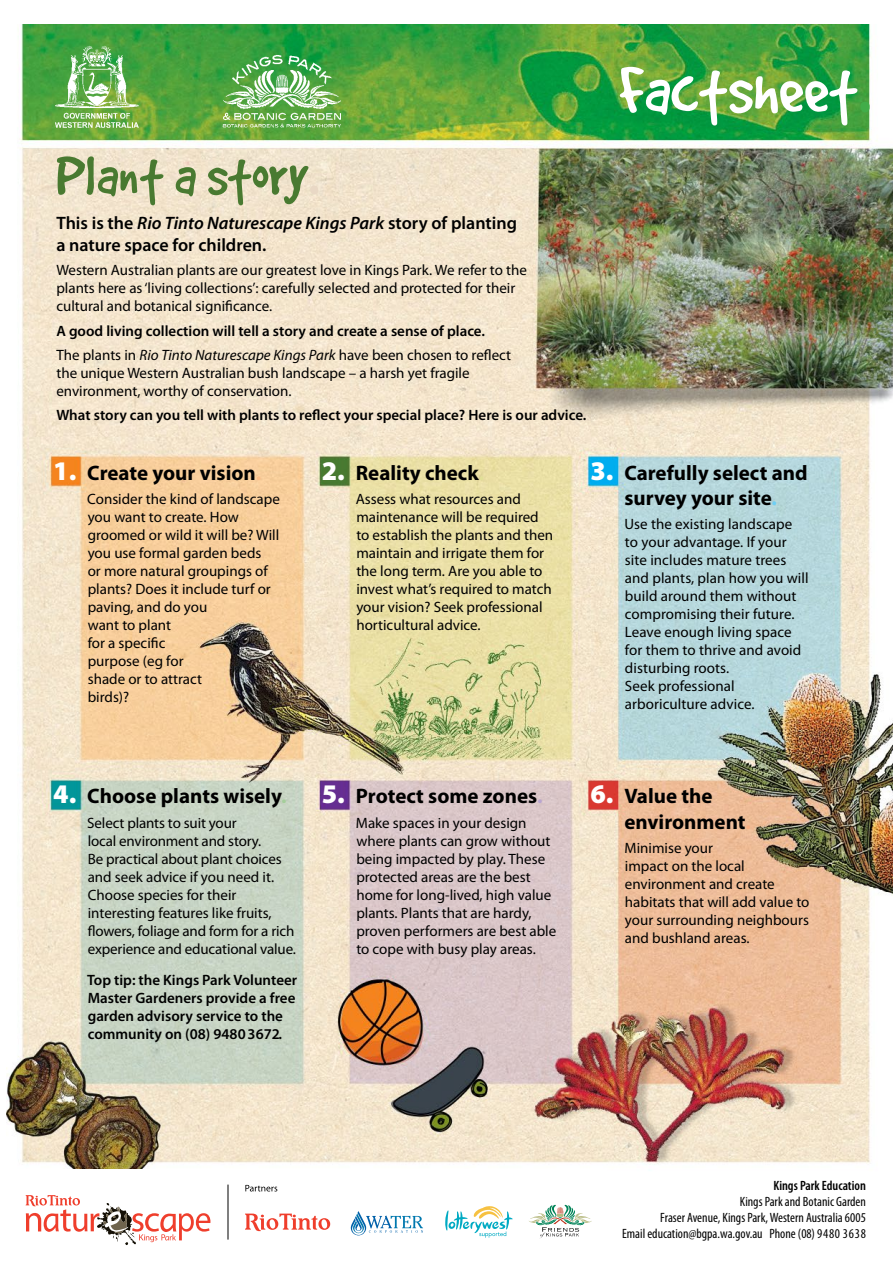
<style>
.page{position:relative;width:893px;height:1263px;background:#fff}
.page>*{position:absolute;margin:0;border:0;box-sizing:border-box;transform-origin:0 0}
.Factsheet{font:72px "Good Dog Plain";letter-spacing:.01em;color:#fff}
.Heading{font:60px "Good Dog Plain";color:#497a31}
.SUB{font:700 21px/25.2px "Myriad Pro";color:#000;text-align:center}
.common_name{font:600 18px/21.6px "Myriad Pro";color:#000}
.common_name-2{font:15px/18px "Myriad Pro";color:#000}
.common_name-3{font:600 15px/18px "Myriad Pro";color:#000}
.t1{font:condensed 13.5px/16.2px "Myriad Pro";color:#000;text-align:right}
.t2{font:600 condensed 13.5px "Myriad Pro";color:#000}
.s1{color:#41ad49}
.s2{color:#e9d8c5}
.s3{font-style:italic}
.s4{font-weight:900;font-size:27px;color:#fff}
.s5{color:#fcbd87}
.s6{color:#e1e097}
.s7{color:#6dcff6}
.s8{color:#a4ce9a}
.s9{color:#b9a5d0}
.s10{color:#faaf82}
.s11{color:#fff}
</style>
<div class="page">
<img style="left:7px;top:25px;width:886px;height:1144px">
<img style="left:54px;top:45px;width:299px;height:88px">
<svg style="left:245px;top:1213px;width:85px;height:18px"></svg>
<svg style="left:445px;top:1206px;width:68px;height:32px"></svg>
<svg style="left:351px;top:1211px;width:72px;height:24px"></svg>
<svg style="left:529px;top:1205px;width:63px;height:33px"></svg>
<hr style="left:228px;top:1184px;width:1px;height:55px;background:#000">
<svg style="left:245px;top:1185px;width:32px;height:6px"></svg>
<svg style="left:26px;top:1195px;width:184px;height:50px"></svg>
<p class="Factsheet" style="left:619px;top:55px;width:252px">Factsheet<span class="s1">.</span></p>
<h1 class="Heading" style="left:56px;top:147px;width:263px">Plant a story<span class="s2">.</span></h1>
<p class="common_name" style="left:56px;top:213px;width:462px">This is the <span class="s3">Rio Tinto Naturescape Kings Park</span> story of planting a nature space for children.</p>
<p class="common_name-2" style="left:56px;top:261px;width:472px">Western Australian plants are our greatest love in Kings Park. We refer to the plants here as ‘living collections’: carefully selected and protected for their cultural and botanical significance.</p>
<p class="common_name-3" style="left:56px;top:322px;width:430px">A good living collection will tell a story and create a sense of place.</p>
<p class="common_name-2" style="left:56px;top:346px;width:456px">The plants in <span class="s3">Rio Tinto Naturescape Kings Park</span> have been chosen to reflect the unique Western Australian bush landscape – a harsh yet fragile environment, worthy of conservation.</p>
<p class="common_name-3" style="left:56px;top:406px;width:532px">What story can you tell with plants to reflect your special place? Here is our advice.</p>
<h2 class="SUB" style="left:53px;top:460px;width:210px"><span class="s4">1.</span> Create your vision<span class="s5">.</span></h2>
<p class="common_name-2" style="left:87px;top:490px;width:194px">Consider the kind of landscape you want to create. How groomed or wild it will be? Will you use formal garden beds<br>or more natural groupings of plants? Does it include turf or paving, and do you<br>want to plant<br>for a specific<br>purpose (eg for<br>shade or to attract<br>birds)?</p>
<h2 class="SUB" style="left:322px;top:460px;width:164px"><span class="s4">2.</span> Reality check<span class="s6">.</span></h2>
<p class="common_name-2" style="left:356px;top:490px;width:199px">Assess what resources and maintenance will be required to establish the plants and then maintain and irrigate them for the long term. Are you able to invest what’s required to match your vision? Seek professional horticultural advice.</p>
<h2 class="SUB" style="left:590px;top:460px;width:219px"><span class="s4">3.</span> Carefully select and survey your site<span class="s7">.</span></h2>
<p class="common_name-2" style="left:624px;top:516px;width:186px">Use the existing landscape to your advantage. If your site includes mature trees and plants, plan how you will build around them without compromising their future.<br>Leave enough living space for them to thrive and avoid disturbing roots.<br>Seek professional arboriculture advice.</p>
<h2 class="SUB" style="left:53px;top:784px;width:235px"><span class="s4">4.</span> Choose plants wisely<span class="s8">.</span></h2>
<p class="common_name-2" style="left:87px;top:814px;width:210px">Select plants to suit your<br>local environment and story.<br>Be practical about plant choices and seek advice if you need it.<br>Choose species for their interesting features like fruits, flowers, foliage and form for a rich experience and educational value.</p>
<p class="common_name-3" style="left:87px;top:971px;width:211px">Top tip: the Kings Park Volunteer<br>Master Gardeners provide a free garden advisory service to the community on (0 8) 9 4 8 0 3 6 7 2.</p>
<h2 class="SUB" style="left:322px;top:784px;width:222px"><span class="s4">5.</span> Protect some zones<span class="s9">.</span></h2>
<p class="common_name-2" style="left:356px;top:814px;width:202px">Make spaces in your design where plants can grow without being impacted by play. These protected areas are the best home for long-lived, high value plants. Plants that are hardy, proven performers are best able to cope with busy play areas.</p>
<h2 class="SUB" style="left:624px;top:784px;width:128px;text-align:left;text-indent:-34px"><span class="s4">6.</span> Value the environment<span class="s10">.</span></h2>
<p class="common_name-2" style="left:624px;top:839px;width:187px">Minimise your<br>impact on the local environment and create habitats that will add value to your surrounding neighbours and bushland areas.</p>
<p class="t2" style="left:773px;top:1178px;width:94px">Kings Park Education</p>
<p class="t1" style="left:660px;top:1194px;width:207px">Kings Park and Botanic Garden<br>Fraser Avenue, Kings Park, Western Australia 6 0 0 5</p>
<p class="t1" style="left:622px;top:1226px;width:245px">Email education@bgpa.wa.gov.au<span class="s11">.</span> Phone (0 8) 9 4 8 0<span class="s11">.</span> 3 6 3 8</p>
</div>
